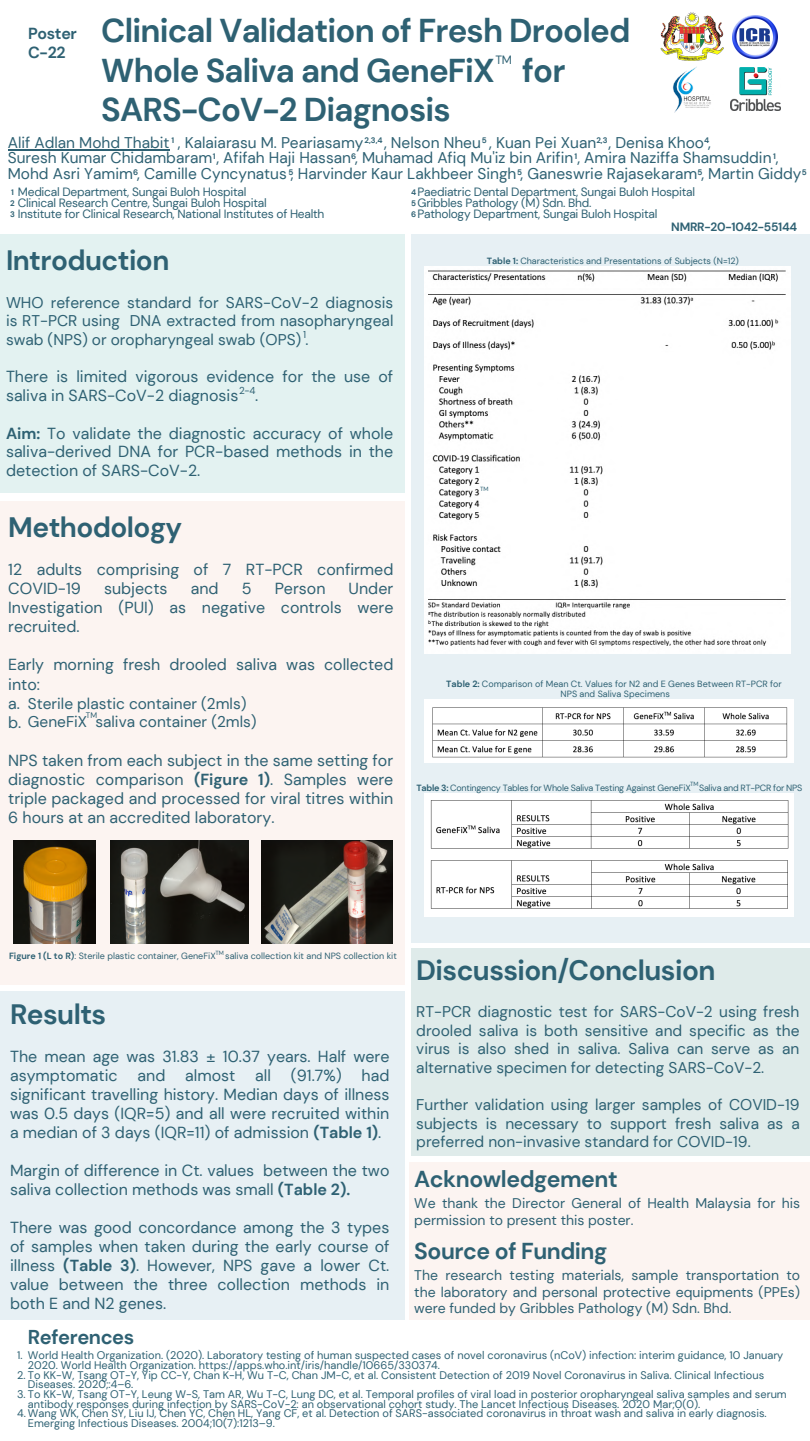
<style>
.page{position:relative;width:810px;height:1441px;background:#fff}
.page>*{position:absolute;margin:0;border:0;box-sizing:border-box;transform-origin:0 0}
.t1{font:700 33px/39.5px "DM Sans";letter-spacing:-.025em;color:#2e6173}
.t2{font:700 28px "DM Sans";letter-spacing:-.02em;color:#2e6173}
.t3{font:700 23px "DM Sans";letter-spacing:-.02em;color:#2e6173}
.t4{font:700 20px "DM Sans";letter-spacing:-.02em;color:#2e6173}
.t5{font:16px/19px "DM Sans";color:#2e6173;text-align:justify}
.t6{font:700 16px/19.1px "DM Sans";letter-spacing:-.02em;color:#2e6173}
.t7{font:15.5px/18.5px "DM Sans";color:#2e6173;text-align:justify}
.t8{font:14px/16.5px "DM Sans";color:#2e6173}
.t9{font:12px/10.7px "DM Sans";letter-spacing:-.02em;color:#2e6173}
.t10{font:700 12px "DM Sans";letter-spacing:-.02em;color:#2e6173}
.t11{font:11px/9.7px "DM Sans";color:#2e6173}
.t12{font:10px "DM Sans";color:#2e6173}
.t13{font:9px/10.7px "DM Sans";color:#2e6173;text-align:center}
.t14{font:9px "DM Sans";letter-spacing:-.025em;color:#2e6173}
.t15{font:700 8px/10.9px "DM Sans";color:#2e6173;text-align:justify}
.t16{font:8px "DM Sans";color:#2e6173}
.t17{font:6px "DM Sans";color:#2e6173}
.s1{font-weight:700}
.s2{font-size:16px}
</style>
<div class="page">
<div style="left:0;top:501px;width:405px;height:483px;background:#fcf4f1"></div>
<div style="left:411px;top:948px;width:399px;height:207px;background:#dfebea"></div>
<div style="left:411px;top:234px;width:399px;height:708px;background:#e7f0f4"></div>
<div style="left:410px;top:1161px;width:400px;height:158px;background:#fcf4f1"></div>
<div style="left:0;top:991px;width:405px;height:328px;background:#e7f0f4"></div>
<div style="left:0;top:234px;width:405px;height:259px;background:#e3f2f1"></div>
<img style="left:14px;top:840px;width:82px;height:103px">
<img style="left:111px;top:840px;width:137px;height:103px">
<img style="left:262px;top:840px;width:130px;height:103px">
<img style="left:730px;top:67px;width:51px;height:44px">
<img style="left:660px;top:12px;width:64px;height:49px">
<img style="left:733px;top:16px;width:45px;height:43px">
<img style="left:673px;top:66px;width:38px;height:47px">
<img style="left:425px;top:699px;width:369px;height:63px">
<img style="left:425px;top:266px;width:366px;height:387px">
<hr style="left:8px;top:149px;width:162px;height:2px;background:#2e6173">
<img style="left:425px;top:793px;width:369px;height:123px">
<p class="t6" style="left:28px;top:24px;width:50px">Poster<br>C-22</p>
<h1 class="t1" style="left:101px;top:11px;width:531px">Clinical Validation of Fresh Drooled<br>Whole Saliva and GeneFiX for<br>SARS-CoV-2 Diagnosis</h1>
<p class="t9" style="left:496px;top:54px;width:18px">TM</p>
<p class="t7" style="left:8px;top:134px;width:357px">Alif Adlan Mohd Thabit , Kalaiarasu M. Peariasamy</p>
<p class="t7" style="left:8px;top:135px;width:795px;line-height:15.3px;text-align:left;text-indent:376px">, Nelson Nheu , Kuan Pei Xuan , Denisa Khoo ,<br>Suresh Kumar Chidambaram , Afifah Haji Hassan , Muhamad Afiq Mu'iz bin Arifin , Amira Naziffa Shamsuddin ,<br>Mohd Asri Yamim , Camille Cyncynatus , Harvinder Kaur Lakhbeer Singh , Ganeswrie Rajasekaram , Martin Giddy</p>
<p class="t15" style="left:172px;top:135px;width:4px">1</p>
<p class="t15" style="left:364px;top:135px;width:20px">2,3,4</p>
<p class="t15" style="left:482px;top:135px;width:6px">5</p>
<p class="t15" style="left:596px;top:135px;width:13px">2,3</p>
<p class="t15" style="left:704px;top:135px;width:7px">4</p>
<p class="t15" style="left:213px;top:151px;width:4px">1</p>
<p class="t15" style="left:351px;top:151px;width:7px">6</p>
<p class="t15" style="left:574px;top:151px;width:4px">1</p>
<p class="t15" style="left:773px;top:151px;width:4px">1</p>
<p class="t15" style="left:133px;top:166px;width:7px">6</p>
<p class="t15" style="left:288px;top:166px;width:6px">5</p>
<p class="t15" style="left:517px;top:166px;width:6px">5</p>
<p class="t15" style="left:698px;top:166px;width:6px">5</p>
<p class="t15" style="left:802px;top:166px;width:6px">5</p>
<p class="t15" style="left:10px;top:187px;width:6px">1<br>2<br>3</p>
<p class="t9" style="left:418px;top:187px;width:279px">Paediatric Dental Department, Sungai Buloh Hospital<br>Gribbles Pathology (M) Sdn. Bhd.<br>Pathology Department, Sungai Buloh Hospital</p>
<p class="t9" style="left:18px;top:187px;width:308px">Medical Department, Sungai Buloh Hospital<br>Clinical Research Centre, Sungai Buloh Hospital<br>Institute for Clinical Research, National Institutes of Health</p>
<p class="t15" style="left:411px;top:187px;width:7px">4<br>5<br>6</p>
<h2 class="t2" style="left:6px;top:242px;width:165px">Introduction</h2>
<p class="t7" style="left:6px;top:294px;width:389px;line-height:18.2px">WHO reference standard for SARS-CoV-2 diagnosis is RT-PCR using DNA extracted from nasopharyngeal swab (NPS) or oropharyngeal swab (OPS) .</p>
<p class="t5" style="left:6px;top:367px;width:389px">There is limited vigorous evidence for the use of saliva in SARS-CoV-2 diagnosis .</p>
<p class="t5" style="left:6px;top:423px;width:389px"><span class="s1">Aim:</span> To validate the diagnostic accuracy of whole saliva-derived DNA for PCR-based methods in the detection of SARS-CoV-2.</p>
<p class="t12" style="left:303px;top:328px;width:5px">1</p>
<p class="t12" style="left:239px;top:384px;width:18px">2-4</p>
<h2 class="t2" style="left:8px;top:509px;width:175px">Methodology</h2>
<p class="t5" style="left:8px;top:560px;width:387px">12 adults comprising of 7 RT-PCR confirmed<br>COVID-19</p>
<p class="t5" style="left:8px;top:579px;width:387px;text-indent:340px">Under Investigation (PUI) as negative controls were recruited.</p>
<p class="t5" style="left:8px;top:655px;width:387px;text-align:left">Early morning fresh drooled saliva was collected into:<br>a.</p>
<p class="t7" style="left:8px;top:712px;width:250px"><span class="s2">b.</span> GeneFiX saliva container (2mls)</p>
<p class="t5" style="left:8px;top:750px;width:387px">NPS taken from each subject in the same setting for diagnostic comparison <span class="s1">(Figure 1)</span>. Samples were triple packaged and processed for viral titres within 6 hours at an accredited laboratory.</p>
<p class="t5" style="left:104px;top:579px;width:65px">subjects</p>
<p class="t5" style="left:191px;top:579px;width:29px">and</p>
<p class="t5" style="left:242px;top:579px;width:11px">5</p>
<p class="t5" style="left:275px;top:579px;width:52px">Person</p>
<p class="t7" style="left:28px;top:694px;width:220px">Sterile plastic container (2mls)</p>
<p class="t16" style="left:86px;top:709px;width:13px">TM</p>
<p class="t10" style="left:671px;top:219px;width:128px">NMRR-20-1042-55144</p>
<p class="t13" style="left:487px;top:256px;width:254px"><span class="s1">Table 1:</span> Characteristics and Presentations of Subjects (N=12)</p>
<p class="t17" style="left:480px;top:485px;width:10px">TM</p>
<p class="t13" style="left:446px;top:678px;width:337px"><span class="s1">Table 2:</span> Comparison of Mean Ct. Values for N2 and E Genes Between RT-PCR for<br>NPS and Saliva Specimens</p>
<p class="t17" style="left:690px;top:779px;width:10px">TM</p>
<p class="t14" style="left:417px;top:781px;width:387px"><span class="s1">Table 3:</span> Contingency Tables for Whole Saliva Testing Against GeneFiX Saliva and RT-PCR for NPS</p>
<p class="t17" style="left:216px;top:948px;width:10px">TM</p>
<p class="t13" style="left:9px;top:950px;width:389px"><span class="s1">Figure 1 (L to R)</span>: Sterile plastic container, GeneFiX saliva collection kit and NPS collection kit</p>
<h2 class="t2" style="left:10px;top:996px;width:98px">Results</h2>
<p class="t5" style="left:10px;top:1046px;width:381px">The mean age was 31.83 ± 10.37 years. Half were asymptomatic and almost all (91.7%) had significant travelling history. Median days of illness was 0.5 days (IQR=5) and all were recruited within a median of 3 days (IQR=11) of admission <span class="s1">(Table 1)</span>.</p>
<p class="t5" style="left:10px;top:1160px;width:381px">Margin of difference in Ct. values between the two saliva collection methods was small <span class="s1">(Table 2).</span></p>
<p class="t5" style="left:10px;top:1217px;width:381px">There was good concordance among the 3 types of samples when taken during the early course of illness <span class="s1">(Table 3)</span>. However, NPS gave a lower Ct. value between the three collection methods in both E and N2 genes.</p>
<p class="t4" style="left:28px;top:1323px;width:108px">References</p>
<h2 class="t2" style="left:416px;top:951px;width:301px">Discussion/Conclusion</h2>
<p class="t7" style="left:416px;top:1002px;width:385px">RT-PCR diagnostic test for SARS-CoV-2 using fresh drooled saliva is both sensitive and specific as the virus is also shed in saliva. Saliva can serve as an alternative specimen for detecting SARS-CoV-2.</p>
<p class="t7" style="left:416px;top:1095px;width:385px">Further validation using larger samples of COVID-19 subjects is necessary to support fresh saliva as a preferred non-invasive standard for COVID-19.</p>
<h3 class="t3" style="left:414px;top:1163px;width:205px">Acknowledgement</h3>
<p class="t8" style="left:414px;top:1194px;width:387px">We thank the Director General of Health Malaysia for his permission to present this poster.</p>
<h3 class="t3" style="left:414px;top:1236px;width:194px">Source of Funding</h3>
<p class="t8" style="left:414px;top:1266px;width:387px;text-align:justify">The research testing materials, sample transportation to the laboratory and personal protective equipments (PPEs) were funded by Gribbles Pathology (M) Sdn. Bhd.</p>
<p class="t11" style="left:28px;top:1350px;width:757px">World Health Organization. (2020). Laboratory testing of human suspected cases of novel coronavirus (nCoV) infection: interim guidance, 10 January<br>2020. World Health Organization. https://apps.who.int/iris/handle/10665/330374.</p>
<p class="t11" style="left:28px;top:1369px;width:738px;text-indent:-11px">2. To KK-W, Tsang OT-Y, Yip CC-Y, Chan K-H, Wu T-C, Chan JM-C, et al. Consistent Detection of 2019 Novel Coronavirus in Saliva. Clinical Infectious<br>Diseases. 2020;:4–6.</p>
<p class="t11" style="left:28px;top:1388px;width:760px;text-indent:-11px">3. To KK-W, Tsang OT-Y, Leung W-S, Tam AR, Wu T-C, Lung DC, et al. Temporal profiles of viral load in posterior oropharyngeal saliva samples and serum antibody responses during infection by SARS-CoV-2: an observational cohort study. The Lancet Infectious Diseases. 2020 Mar;0(0).</p>
<p class="t11" style="left:28px;top:1408px;width:740px;text-indent:-11px">4. Wang WK, Chen SY, Liu IJ, Chen YC, Chen HL, Yang CF, et al. Detection of SARS-associated coronavirus in throat wash and saliva in early diagnosis.<br>Emerging Infectious Diseases. 2004;10(7):1213–9.</p>
<p class="t11" style="left:17px;top:1350px;width:7px">1.</p>
</div>
